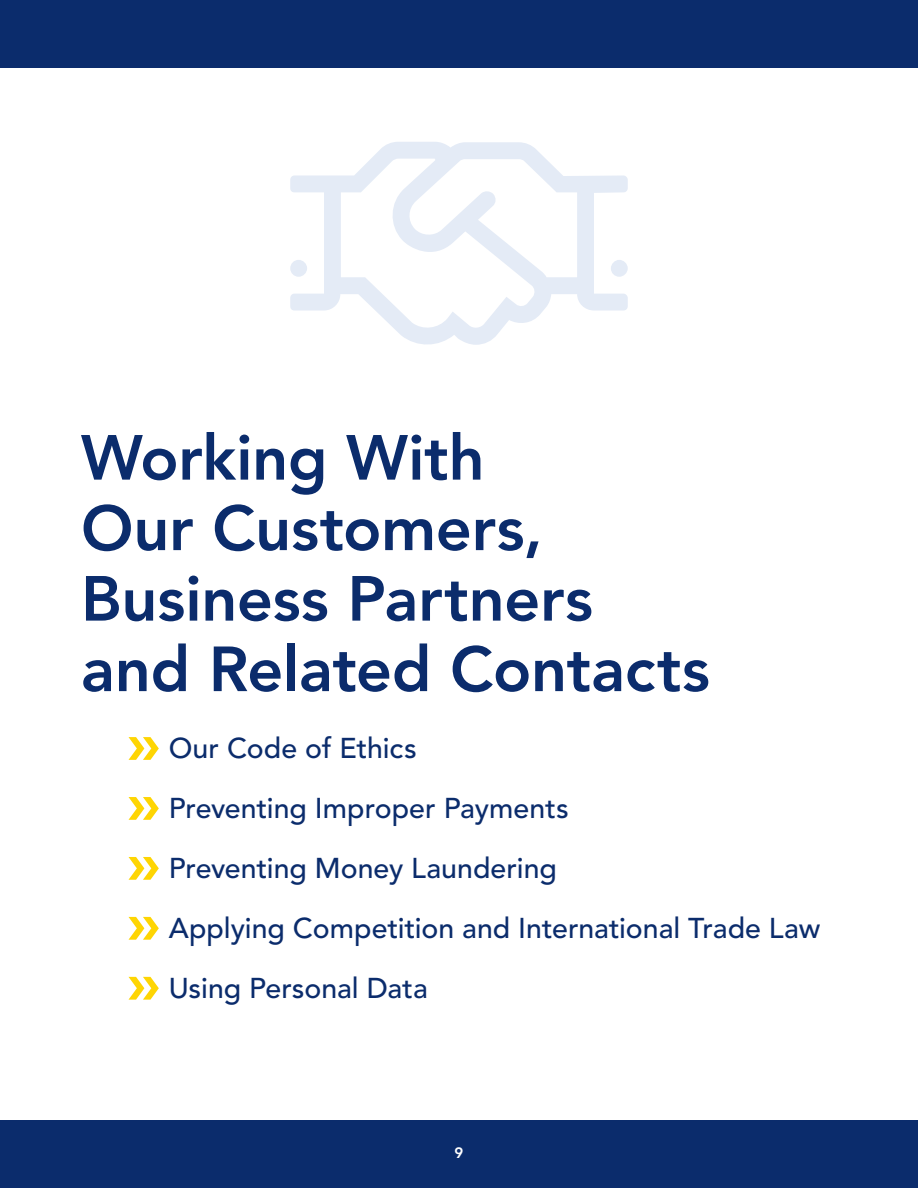
<style>
.page{position:relative;width:918px;height:1188px;background:#fff}
.page>*{position:absolute;margin:0;border:0;box-sizing:border-box;transform-origin:0 0}
.t1{font:800 63px/70.5px "Avenir LT Std";letter-spacing:-.005em;color:#0b2c6c}
.t2{font:500 28.5px/60px "Avenir LT Std";color:#0b2c6c}
.t3{font:800 15px "Avenir LT Std";color:#fff}
</style>
<div class="page">
<div style="left:0;top:1120px;width:918px;height:68px;background:#0b2c6c"></div>
<div style="left:0;top:0;width:918px;height:68px;background:#0b2c6c"></div>
<svg style="left:129px;top:737px;width:30px;height:23px"></svg>
<svg style="left:129px;top:857px;width:30px;height:23px"></svg>
<svg style="left:129px;top:797px;width:30px;height:23px"></svg>
<svg style="left:129px;top:917px;width:30px;height:23px"></svg>
<svg style="left:129px;top:977px;width:30px;height:23px"></svg>
<h1 class="t1" style="left:81px;top:423px;width:630px">Working With<br>Our Customers,<br>Business Partners and Related Contacts</h1>
<p class="t2" style="left:169px;top:719px;width:653px">Our Code of Ethics<br>Preventing Improper Payments<br>Preventing Money Laundering<br>Applying Competition and International Trade Law<br>Using Personal Data</p>
<p class="t3" style="left:455px;top:1144px;width:10px">9</p>
</div>
